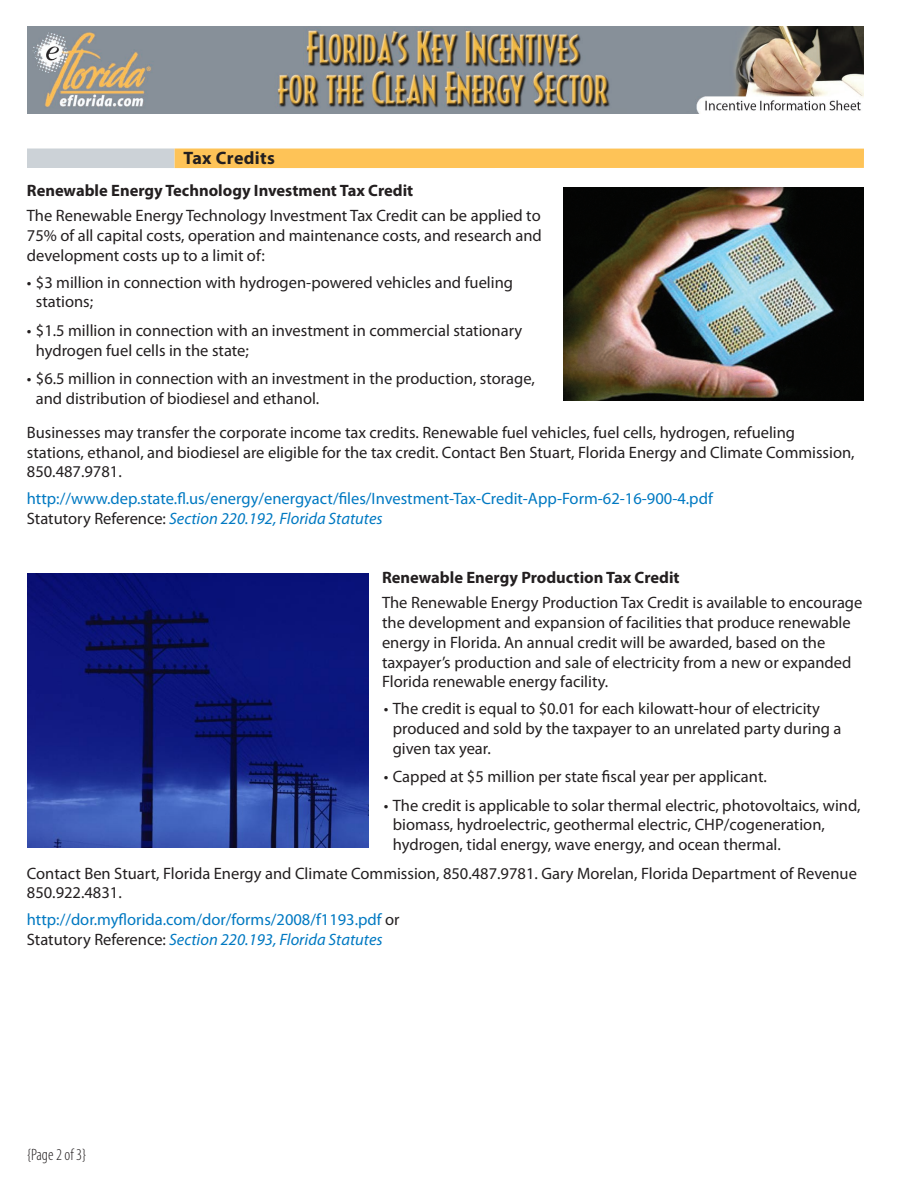
<style>
.page{position:relative;width:918px;height:1188px;background:#fff}
.page>*{position:absolute;margin:0;border:0;box-sizing:border-box;transform-origin:0 0}
.t1{font:700 18px "Myriad Pro";letter-spacing:.02em;color:#231f20}
.t2{font:16.5px/19.8px "Myriad Pro";color:#231f20}
.t3{font:16.5px/19.8px "Myriad Pro";color:#0079c2}
.t4{font:700 16.5px "Myriad Pro";color:#231f20}
.t5{font:300 condensed 16.5px "Myriad Pro";color:#231f20}
.s1{color:#231f20}
.s2{font-style:italic}
</style>
<div class="page">
<div style="left:27px;top:148px;width:148px;height:20px;background:#ccd2d7"></div>
<div style="left:175px;top:149px;width:689px;height:19px;background:#fec357"></div>
<img style="left:27px;top:27px;width:837px;height:86px">
<img style="left:563px;top:188px;width:301px;height:212px">
<img style="left:27px;top:573px;width:342px;height:275px">
<p class="t1" style="left:183px;top:146px;width:93px">Tax Credits</p>
<p class="t4" style="left:27px;top:180px;width:388px">Renewable Energy Technology Investment Tax Credit</p>
<p class="t2" style="left:27px;top:206px;width:517px;text-align:justify">The Renewable Energy Technology Investment Tax Credit can be applied to 75% of all capital costs, operation and maintenance costs, and research and development costs up to a limit of:</p>
<p class="t2" style="left:36px;top:272px;width:479px;text-indent:-9px">• $3 million in connection with hydrogen-powered vehicles and fueling stations;</p>
<p class="t2" style="left:36px;top:320px;width:488px;text-indent:-9px">• $1.5 million in connection with an investment in commercial stationary hydrogen fuel cells in the state;</p>
<p class="t2" style="left:36px;top:368px;width:500px;text-indent:-9px">• $6.5 million in connection with an investment in the production, storage, and distribution of biodiesel and ethanol.</p>
<p class="t2" style="left:27px;top:422px;width:829px">Businesses may transfer the corporate income tax credits. Renewable fuel vehicles, fuel cells, hydrogen, refueling stations, ethanol, and biodiesel are eligible for the tax credit. Contact Ben Stuart, Florida Energy and Climate Commission,<br>850.487.9781.</p>
<p class="t3" style="left:27px;top:488px;width:687px">http://www.dep.state.fl.us/energy/energyact/files/Investment-Tax-Credit-App-Form-62-16-900-4.pdf<br><span class="s1">Statutory Reference:</span> <span class="s2">Section 220.192, Florida Statutes</span></p>
<p class="t4" style="left:382px;top:567px;width:299px">Renewable Energy Production Tax Credit</p>
<p class="t2" style="left:382px;top:593px;width:482px">The Renewable Energy Production Tax Credit is available to encourage the development and expansion of facilities that produce renewable energy in Florida. An annual credit will be awarded, based on the taxpayer’s production and sale of electricity from a new or expanded Florida renewable energy facility.</p>
<p class="t2" style="left:393px;top:698px;width:450px;text-indent:-9px">• The credit is equal to $0.01 for each kilowatt-hour of electricity produced and sold by the taxpayer to an unrelated party during a given tax year.</p>
<p class="t2" style="left:384px;top:766px;width:384px">• Capped at $5 million per state fiscal year per applicant.</p>
<p class="t2" style="left:393px;top:795px;width:469px;text-indent:-9px">• The credit is applicable to solar thermal electric, photovoltaics, wind, biomass, hydroelectric, geothermal electric, CHP/cogeneration, hydrogen, tidal energy, wave energy, and ocean thermal.</p>
<p class="t2" style="left:27px;top:863px;width:832px">Contact Ben Stuart, Florida Energy and Climate Commission, 850.487.9781. Gary Morelan, Florida Department of Revenue<br>850.922.4831.</p>
<p class="t3" style="left:27px;top:909px;width:374px">http://dor.myflorida.com/dor/forms/2008/f1193.pdf <span class="s1">or<br>Statutory Reference:</span> <span class="s2">Section 220.193, Florida Statutes</span></p>
<p class="t5" style="left:27px;top:1146px;width:61px">{Page 2 of 3}</p>
</div>
